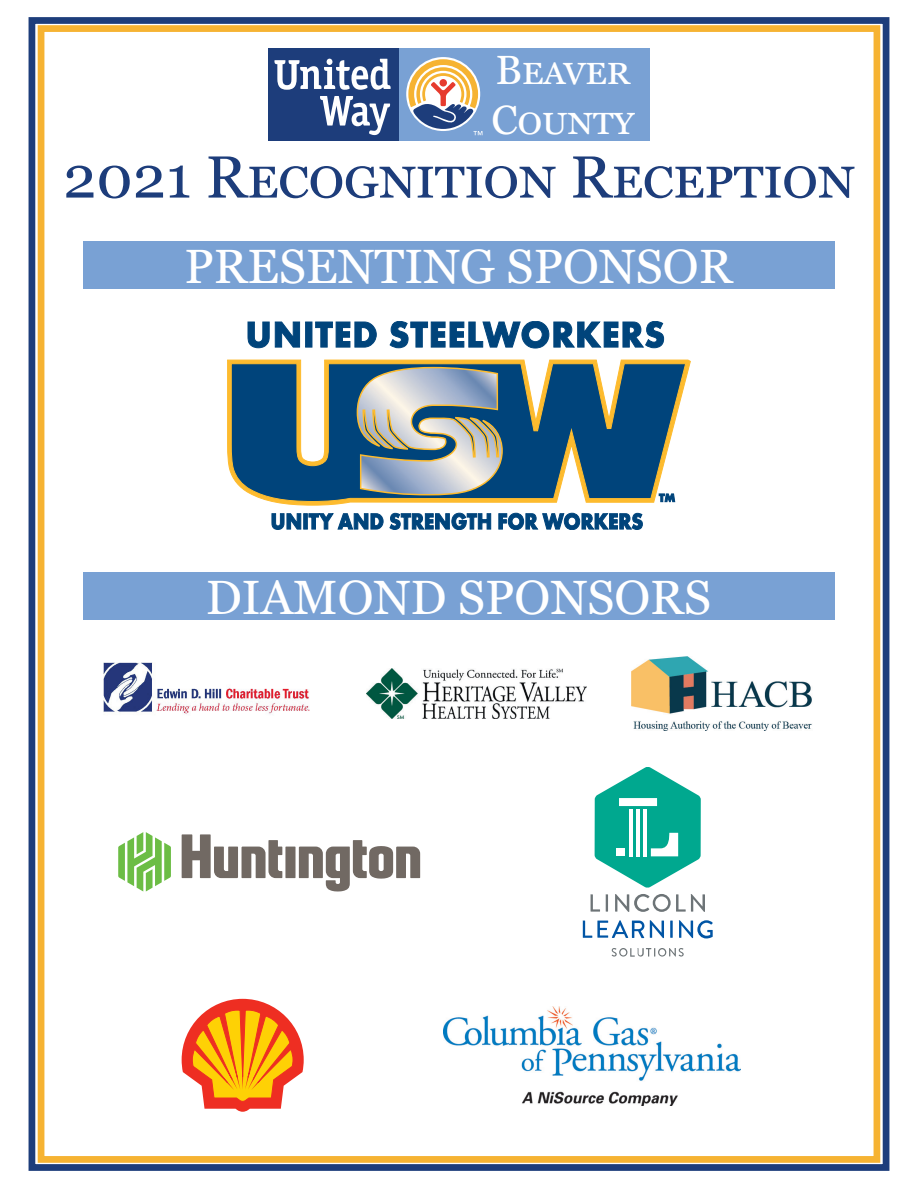
<style>
.page{position:relative;width:918px;height:1188px;background:#fff}
.page>*{position:absolute;margin:0;border:0;box-sizing:border-box;transform-origin:0 0}
.t1{font:59.25px "Georgia";color:#1d3d7b}
.t2{font:48.15px "Georgia";color:#fff}
.t3{font:40.8px/49.1px "Georgia";color:#fff}
</style>
<div class="page">
<div style="left:398px;top:48px;width:252px;height:93px;background:#79a1d4"></div>
<div style="left:268px;top:48px;width:130px;height:93px;background:#1d3d7b"></div>
<svg style="left:408px;top:59px;width:74px;height:76px"></svg>
<svg style="left:320px;top:96px;width:70px;height:39px"></svg>
<svg style="left:274px;top:59px;width:117px;height:31px"></svg>
<div style="left:29px;top:17px;width:860px;height:1154px;border:7px solid #1d3d7b"></div>
<div style="left:38px;top:25px;width:842px;height:1138px;border:7px solid #f6b332"></div>
<img style="left:367px;top:669px;width:219px;height:50px">
<svg style="left:590px;top:894px;width:10px;height:18px"></svg>
<svg style="left:606px;top:894px;width:2px;height:18px"></svg>
<svg style="left:615px;top:894px;width:90px;height:18px"></svg>
<svg style="left:583px;top:920px;width:61px;height:18px"></svg>
<svg style="left:650px;top:920px;width:14px;height:18px"></svg>
<hr style="left:670px;top:921px;width:3px;height:17px;background:#0155a5">
<svg style="left:679px;top:920px;width:34px;height:18px"></svg>
<svg style="left:612px;top:948px;width:72px;height:9px"></svg>
<svg style="left:595px;top:767px;width:106px;height:121px"></svg>
<svg style="left:247px;top:321px;width:53px;height:28px"></svg>
<div style="left:305px;top:322px;width:7px;height:26px;background:#00447b;border:1px solid #00447b"></div>
<svg style="left:315px;top:321px;width:62px;height:27px"></svg>
<svg style="left:389px;top:321px;width:276px;height:28px"></svg>
<svg style="left:271px;top:513px;width:31px;height:17px"></svg>
<svg style="left:303px;top:513px;width:5px;height:17px"></svg>
<svg style="left:308px;top:512px;width:184px;height:18px"></svg>
<svg style="left:498px;top:512px;width:145px;height:18px"></svg>
<svg style="left:228px;top:359px;width:462px;height:147px"></svg>
<svg style="left:357px;top:367px;width:146px;height:128px;background:#98a6ac"></svg>
<svg style="left:658px;top:493px;width:18px;height:10px"></svg>
<div style="left:83px;top:572px;width:752px;height:48px;background:#79a1d4"></div>
<div style="left:83px;top:241px;width:752px;height:48px;background:#79a1d4"></div>
<img style="left:631px;top:656px;width:181px;height:75px">
<img style="left:444px;top:1006px;width:297px;height:99px">
<img style="left:103px;top:662px;width:207px;height:52px">
<svg style="left:181px;top:998px;width:123px;height:114px"></svg>
<div style="left:285px;top:847px;width:11px;height:31px;background:#716963"></div>
<svg style="left:182px;top:834px;width:100px;height:44px"></svg>
<svg style="left:299px;top:840px;width:121px;height:52px"></svg>
<svg style="left:118px;top:832px;width:53px;height:60px"></svg>
<p class="t3" style="left:491px;top:47px;width:144px">BEAVER<br>COUNTY</p>
<p class="t1" style="left:63px;top:141px;width:793px">2021 RECOGNITION RECEPTION</p>
<p class="t2" style="left:184px;top:238px;width:550px">PRESENTING SPONSOR</p>
<p class="t2" style="left:206px;top:569px;width:507px">DIAMOND SPONSORS</p>
</div>
